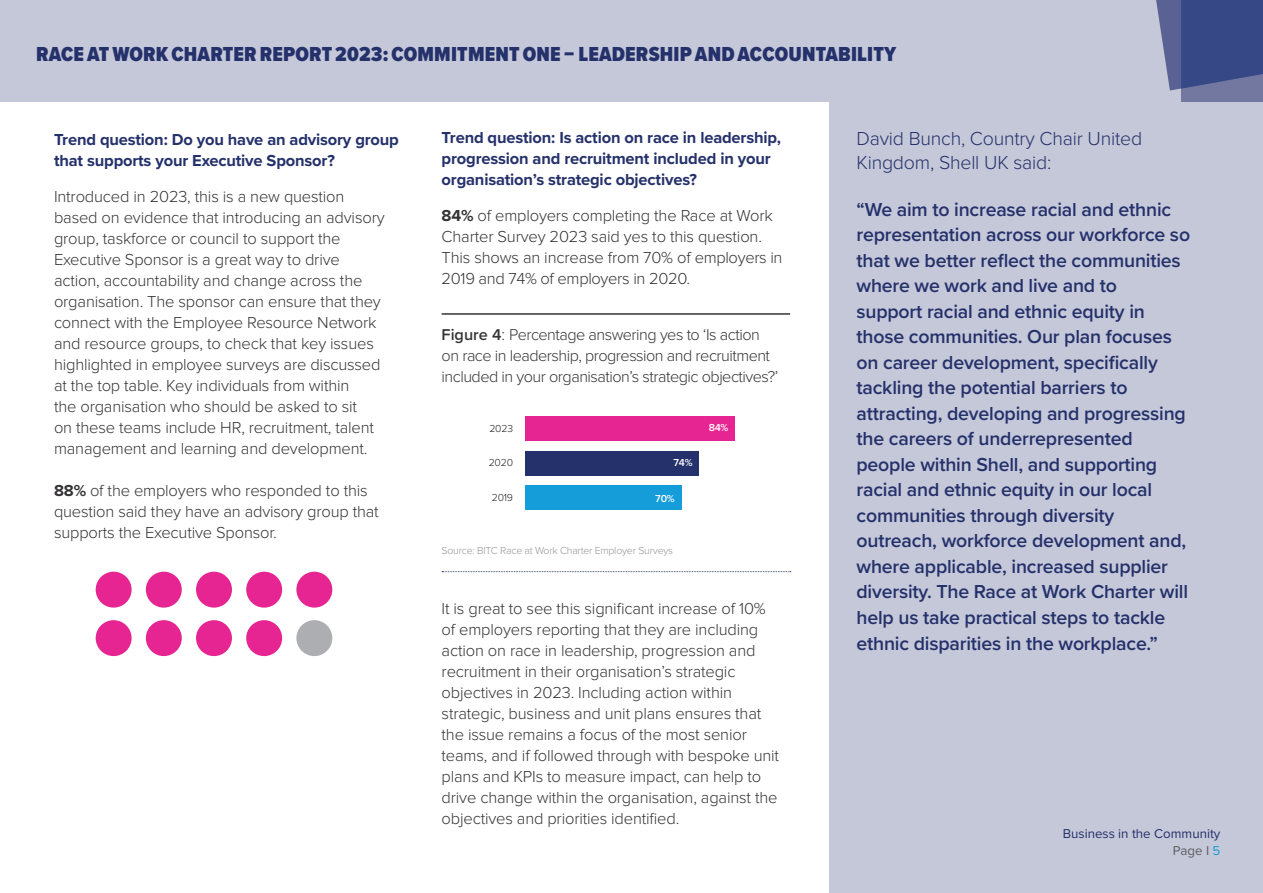
<style>
.page{position:relative;width:1263px;height:893px;background:#fff}
.page>*{position:absolute;margin:0;border:0;box-sizing:border-box;transform-origin:0 0}
.t1{font:900 21px "Proxima Nova Cond";letter-spacing:.01em;color:#25316b}
.t2{font:600 19.5px/25.5px "Proxima Nova";letter-spacing:-.01em;color:#25316b}
.t3{font:300 19.5px/24px "Proxima Nova";letter-spacing:-.01em;color:#25316b}
.t4{font:300 16.5px/21px "Proxima Nova";letter-spacing:-.01em;color:#363436}
.t5{font:700 16.5px/21px "Proxima Nova";letter-spacing:-.01em;color:#25316b}
.t6{font:300 16.2px/21px "Proxima Nova";letter-spacing:-.03em;color:#363436}
.t7{font:13.35px/17.4px "Proxima Nova";color:#25316b;text-align:right}
.t8{font:300 10.5px "Proxima Nova";letter-spacing:-.02em;color:#939598}
.t9{font:300 10.5px "Proxima Nova";letter-spacing:-.02em;color:#231f20}
.t10{font:600 10.5px "Proxima Nova";color:#fff}
.s1{font-weight:700}
.s2{font-weight:600}
.s3{color:#5a5e5f}
.s4{color:#149dd9}
</style>
<div class="page">
<div style="left:829px;top:60px;width:434px;height:833px;background:#c5c8d8"></div>
<div style="left:0;top:0;width:1263px;height:102px;background:#c5c8d8"></div>
<div style="left:1181px;top:0;width:82px;height:102px;background:#7378a0"></div>
<svg style="left:1156px;top:0;width:107px;height:91px"></svg>
<svg style="left:442px;top:571px;width:349px;height:1px"></svg>
<hr style="left:442px;top:313px;width:348px;height:2px;background:#363436">
<div style="left:525px;top:416px;width:210px;height:24px;background:#e72592"></div>
<div style="left:525px;top:451px;width:174px;height:24px;background:#25316b"></div>
<div style="left:525px;top:486px;width:156px;height:24px;background:#149dd9"></div>
<div style="left:96px;top:572px;width:36px;height:36px;background:#e72592;border-radius:50%"></div>
<div style="left:96px;top:620px;width:36px;height:36px;background:#e72592;border-radius:50%"></div>
<div style="left:146px;top:572px;width:36px;height:36px;background:#e72592;border-radius:50%"></div>
<div style="left:146px;top:620px;width:36px;height:36px;background:#e72592;border-radius:50%"></div>
<div style="left:196px;top:572px;width:36px;height:36px;background:#e72592;border-radius:50%"></div>
<div style="left:196px;top:620px;width:36px;height:36px;background:#e72592;border-radius:50%"></div>
<div style="left:246px;top:572px;width:36px;height:36px;background:#e72592;border-radius:50%"></div>
<div style="left:246px;top:620px;width:36px;height:36px;background:#e72592;border-radius:50%"></div>
<div style="left:296px;top:572px;width:36px;height:36px;background:#e72592;border-radius:50%"></div>
<div style="left:296px;top:620px;width:36px;height:36px;background:#adaeb2;border-radius:50%"></div>
<p class="t1" style="left:36px;top:38px;width:862px">RACE AT WORK CHARTER REPORT 2023: COMMITMENT ONE - LEADERSHIP AND ACCOUNTABILITY</p>
<p class="t5" style="left:54px;top:128px;width:346px">Trend question: Do you have an advisory group that supports your Executive Sponsor?</p>
<p class="t4" style="left:54px;top:186px;width:332px">Introduced in 2023, this is a new question based on evidence that introducing an advisory group, taskforce or council to support the Executive Sponsor is a great way to drive action, accountability and change across the organisation. The sponsor can ensure that they connect with the Employee Resource Network and resource groups, to check that key issues highlighted in employee surveys are discussed at the top table. Key individuals from within<br>the organisation who should be asked to sit<br>on these teams include HR, recruitment, talent management and learning and development.</p>
<p class="t4" style="left:54px;top:480px;width:326px"><span class="s1">88%</span> of the employers who responded to this question said they have an advisory group that supports the Executive Sponsor.</p>
<p class="t5" style="left:442px;top:127px;width:341px">Trend question: Is action on race in leadership, progression and recruitment included in your organisation’s strategic objectives?</p>
<p class="t4" style="left:442px;top:205px;width:342px"><span class="s1">84%</span> of employers completing the Race at Work Charter Survey 2023 said yes to this question.<br>This shows an increase from 70% of employers in 2019 and 74% of employers in 2020.</p>
<p class="t6" style="left:442px;top:325px;width:338px"><span class="s2">Figure 4</span>: Percentage answering yes to ‘Is action on race in leadership, progression and recruitment included in your organisation’s strategic objectives?’</p>
<p class="t9" style="left:489px;top:423px;width:25px">2023</p>
<p class="t9" style="left:489px;top:457px;width:26px">2020</p>
<p class="t9" style="left:492px;top:492px;width:23px">2019</p>
<p class="t10" style="left:673px;top:455px;width:21px">74%</p>
<p class="t10" style="left:655px;top:491px;width:21px">70%</p>
<p class="t10" style="left:709px;top:420px;width:21px">84%</p>
<p class="t8" style="left:442px;top:545px;width:233px">Source: BITC Race at Work Charter Employer Surveys</p>
<p class="t4" style="left:442px;top:598px;width:339px">It is great to see this significant increase of 10% of employers reporting that they are including action on race in leadership, progression and recruitment in their organisation’s strategic objectives in 2023. Including action within strategic, business and unit plans ensures that the issue remains a focus of the most senior teams, and if followed through with bespoke unit plans and KPIs to measure impact, can help to drive change within the organisation, against the objectives and priorities identified.</p>
<p class="t3" style="left:856px;top:127px;width:287px">David Bunch, Country Chair United<br>Kingdom, Shell UK said:</p>
<p class="t2" style="left:856px;top:196px;width:335px">“We aim to increase racial and ethnic representation across our workforce so that we better reflect the communities where we work and live and to<br>support racial and ethnic equity in those communities. Our plan focuses on career development, specifically tackling the potential barriers to attracting, developing and progressing the careers of underrepresented people within Shell, and supporting racial and ethnic equity in our local communities through diversity outreach, workforce development and, where applicable, increased supplier diversity. The Race at Work Charter will help us take practical steps to tackle ethnic disparities in the workplace.”</p>
<p class="t7" style="left:1063px;top:824px;width:159px">Business in the Community<br><span class="s3">Page I</span> <span class="s4">5</span></p>
</div>
